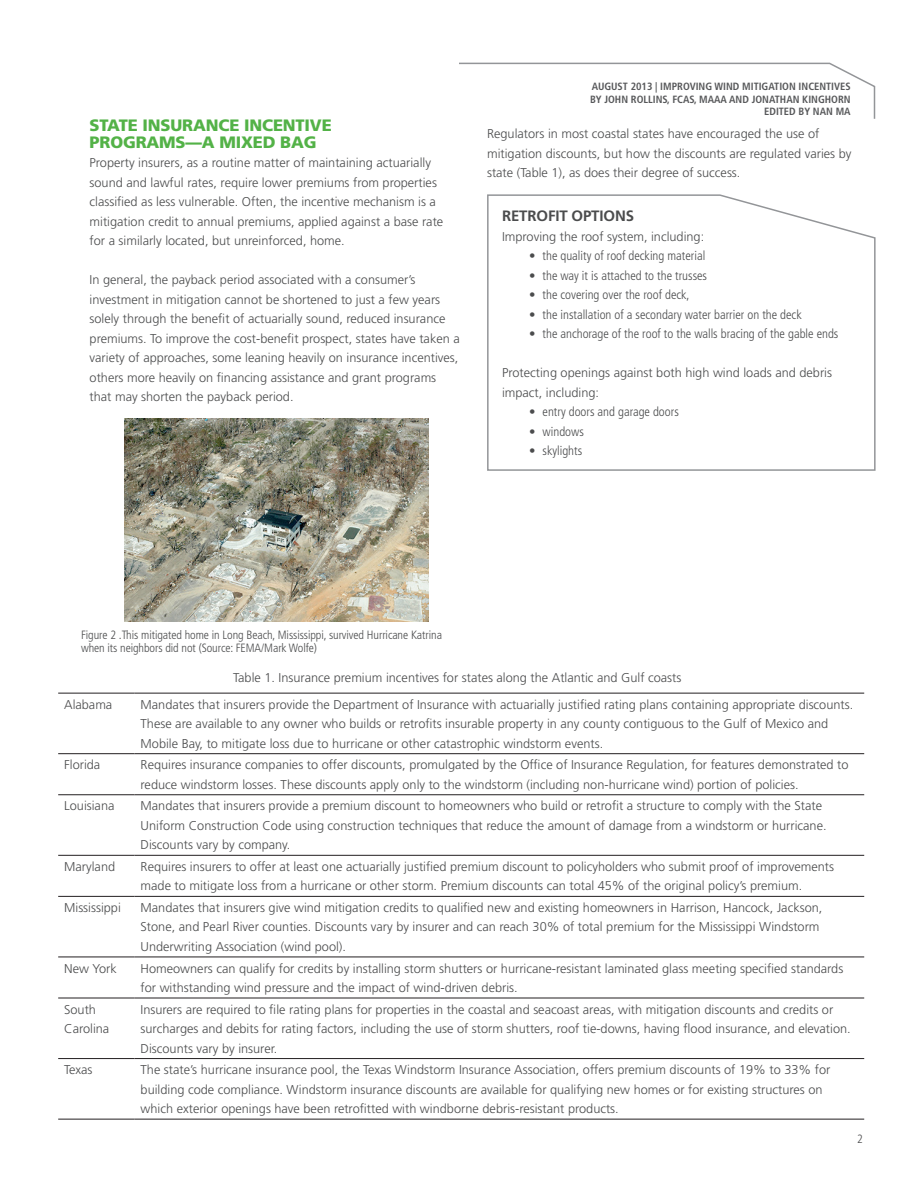
<style>
.page{position:relative;width:918px;height:1188px;background:#fff}
.page>*{position:absolute;margin:0;border:0;box-sizing:border-box;transform-origin:0 0}
.Body{font:900 16.5px/16.5px "Frutiger LT Std";letter-spacing:-.01em;color:#53b247}
.Body-2{font:700 15px "Frutiger LT Std";letter-spacing:-.01em;color:#4b4c4d}
.Body-3{font:300 12.75px/19.5px "Frutiger LT Std";color:#4b4c4d}
.t1{font:300 condensed 12.75px "Frutiger LT Std";color:#4b4c4d}
.Body-4{font:300 condensed 12px/13.5px "Frutiger LT Std";letter-spacing:-.005em;color:#4b4c4d}
.copyright{font:300 condensed 12px "Frutiger LT Std";color:#4b4c4d}
.t2{font:700 condensed 10.5px/12.6px "Frutiger LT Std";color:#57585a;text-align:right}
</style>
<div class="page">
<svg style="left:459px;top:62px;width:417px;height:57px"></svg>
<img style="left:124px;top:418px;width:304px;height:204px">
<svg style="left:487px;top:194px;width:389px;height:277px"></svg>
<hr style="left:58px;top:693px;width:77px;height:1px;background:#231f20">
<hr style="left:135px;top:693px;width:729px;height:1px;background:#231f20">
<hr style="left:58px;top:753px;width:77px;height:1px;background:#231f20">
<hr style="left:135px;top:753px;width:729px;height:1px;background:#231f20">
<hr style="left:58px;top:794px;width:77px;height:1px;background:#231f20">
<hr style="left:135px;top:794px;width:729px;height:1px;background:#231f20">
<hr style="left:58px;top:855px;width:77px;height:1px;background:#231f20">
<hr style="left:135px;top:855px;width:729px;height:1px;background:#231f20">
<hr style="left:58px;top:896px;width:77px;height:1px;background:#231f20">
<hr style="left:135px;top:896px;width:729px;height:1px;background:#231f20">
<hr style="left:58px;top:957px;width:77px;height:1px;background:#231f20">
<hr style="left:135px;top:957px;width:729px;height:1px;background:#231f20">
<hr style="left:58px;top:998px;width:77px;height:1px;background:#231f20">
<hr style="left:135px;top:998px;width:729px;height:1px;background:#231f20">
<hr style="left:58px;top:1058px;width:77px;height:1px;background:#231f20">
<hr style="left:135px;top:1058px;width:729px;height:1px;background:#231f20">
<hr style="left:58px;top:1119px;width:77px;height:1px;background:#231f20">
<hr style="left:135px;top:1119px;width:729px;height:1px;background:#231f20">
<p class="Body" style="left:90px;top:117px;width:244px">STATE INSURANCE INCENTIVE<br>PROGRAMS—A MIXED BAG</p>
<p class="Body-3" style="left:90px;top:153px;width:355px">Property insurers, as a routine matter of maintaining actuarially sound and lawful rates, require lower premiums from properties classified as less vulnerable. Often, the incentive mechanism is a mitigation credit to annual premiums, applied against a base rate for a similarly located, but unreinforced, home.</p>
<p class="Body-3" style="left:90px;top:270px;width:372px">In general, the payback period associated with a consumer’s investment in mitigation cannot be shortened to just a few years solely through the benefit of actuarially sound, reduced insurance premiums. To improve the cost-benefit prospect, states have taken a variety of approaches, some leaning heavily on insurance incentives, others more heavily on financing assistance and grant programs that may shorten the payback period.</p>
<p class="t2" style="left:590px;top:80px;width:262px">AUGUST 2013 | IMPROVING WIND MITIGATION INCENTIVES<br>BY JOHN ROLLINS, FCAS, MAAA AND JONATHAN KINGHORN<br>EDITED BY NAN MA</p>
<p class="Body-3" style="left:487px;top:124px;width:366px">Regulators in most coastal states have encouraged the use of mitigation discounts, but how the discounts are regulated varies by state (Table 1), as does their degree of success.</p>
<p class="Body-2" style="left:502px;top:207px;width:133px">RETROFIT OPTIONS</p>
<p class="Body-3" style="left:502px;top:227px;width:204px">Improving the roof system, including:</p>
<p class="t1" style="left:529px;top:249px;width:178px">• the quality of roof decking material</p>
<p class="t1" style="left:529px;top:268px;width:180px">• the way it is attached to the trusses</p>
<p class="t1" style="left:529px;top:288px;width:162px">• the covering over the roof deck,</p>
<p class="t1" style="left:529px;top:307px;width:274px">• the installation of a secondary water barrier on the deck</p>
<p class="t1" style="left:529px;top:327px;width:311px">• the anchorage of the roof to the walls bracing of the gable ends</p>
<p class="Body-3" style="left:502px;top:363px;width:331px">Protecting openings against both high wind loads and debris impact, including:</p>
<p class="t1" style="left:529px;top:405px;width:151px">• entry doors and garage doors</p>
<p class="t1" style="left:529px;top:424px;width:56px">• windows</p>
<p class="t1" style="left:529px;top:444px;width:55px">• skylights</p>
<p class="Body-4" style="left:81px;top:628px;width:362px">Figure 2 .This mitigated home in Long Beach, Mississippi, survived Hurricane Katrina when its neighbors did not (Source: FEMA/Mark Wolfe)</p>
<p class="Body-3" style="left:233px;top:668px;width:450px">Table 1. Insurance premium incentives for states along the Atlantic and Gulf coasts</p>
<p class="Body-3" style="left:64px;top:695px;width:50px">Alabama</p>
<p class="Body-3" style="left:141px;top:695px;width:714px">Mandates that insurers provide the Department of Insurance with actuarially justified rating plans containing appropriate discounts.<br>These are available to any owner who builds or retrofits insurable property in any county contiguous to the Gulf of Mexico and<br>Mobile Bay, to mitigate loss due to hurricane or other catastrophic windstorm events.</p>
<p class="Body-3" style="left:64px;top:755px;width:38px">Florida</p>
<p class="Body-3" style="left:141px;top:755px;width:710px">Requires insurance companies to offer discounts, promulgated by the Office of Insurance Regulation, for features demonstrated to reduce windstorm losses. These discounts apply only to the windstorm (including non-hurricane wind) portion of policies.</p>
<p class="Body-3" style="left:64px;top:796px;width:52px">Louisiana</p>
<p class="Body-3" style="left:141px;top:796px;width:688px">Mandates that insurers provide a premium discount to homeowners who build or retrofit a structure to comply with the State<br>Uniform Construction Code using construction techniques that reduce the amount of damage from a windstorm or hurricane.<br>Discounts vary by company.</p>
<p class="Body-3" style="left:64px;top:857px;width:53px">Maryland</p>
<p class="Body-3" style="left:141px;top:857px;width:695px">Requires insurers to offer at least one actuarially justified premium discount to policyholders who submit proof of improvements made to mitigate loss from a hurricane or other storm. Premium discounts can total 45% of the original policy’s premium.</p>
<p class="Body-3" style="left:64px;top:898px;width:58px">Mississippi</p>
<p class="Body-3" style="left:141px;top:898px;width:683px">Mandates that insurers give wind mitigation credits to qualified new and existing homeowners in Harrison, Hancock, Jackson,<br>Stone, and Pearl River counties. Discounts vary by insurer and can reach 30% of total premium for the Mississippi Windstorm<br>Underwriting Association (wind pool).</p>
<p class="Body-3" style="left:64px;top:959px;width:54px">New York</p>
<p class="Body-3" style="left:141px;top:959px;width:704px">Homeowners can qualify for credits by installing storm shutters or hurricane-resistant laminated glass meeting specified standards for withstanding wind pressure and the impact of wind-driven debris.</p>
<p class="Body-3" style="left:64px;top:1000px;width:47px">South<br>Carolina</p>
<p class="Body-3" style="left:141px;top:1000px;width:712px">Insurers are required to file rating plans for properties in the coastal and seacoast areas, with mitigation discounts and credits or surcharges and debits for rating factors, including the use of storm shutters, roof tie-downs, having flood insurance, and elevation.<br>Discounts vary by insurer.</p>
<p class="Body-3" style="left:64px;top:1060px;width:30px">Texas</p>
<p class="Body-3" style="left:141px;top:1060px;width:691px">The state’s hurricane insurance pool, the Texas Windstorm Insurance Association, offers premium discounts of 19% to 33% for building code compliance. Windstorm insurance discounts are available for qualifying new homes or for existing structures on which exterior openings have been retrofitted with windborne debris-resistant products.</p>
<p class="copyright" style="left:857px;top:1132px;width:7px">2</p>
</div>
